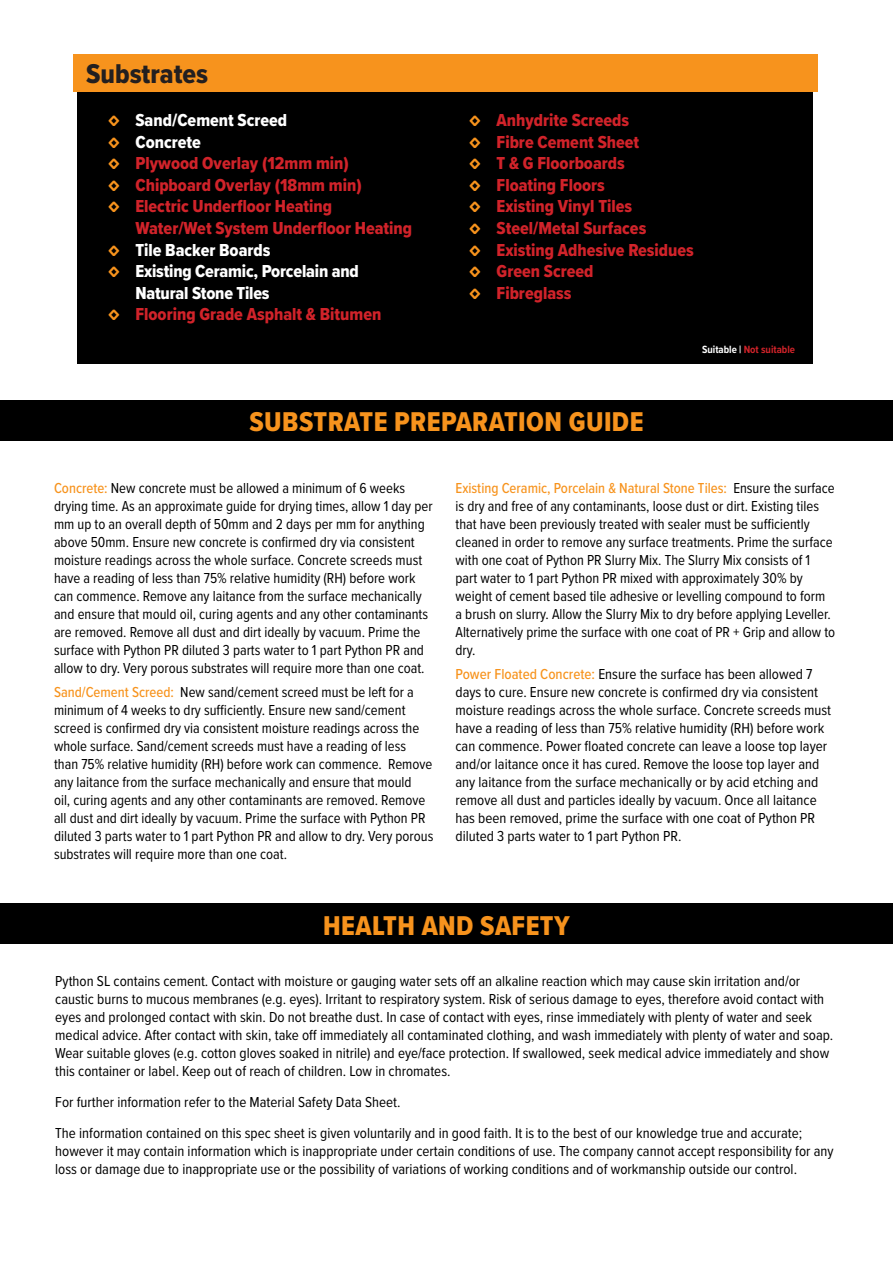
<style>
.page{position:relative;width:893px;height:1263px;background:#fff}
.page>*{position:absolute;margin:0;border:0;box-sizing:border-box;transform-origin:0 0}
.t1{font:28.2px "Proxima Nova Cond Extrabld";letter-spacing:.015em;color:#f7931d}
.t2{font:28.2px "Proxima Nova Cond Extrabld";color:#231f20}
.t3{font:18px/21.6px "Proxima Nova Cond Extrabld";color:#d1232a}
.t4{font:18px/21.6px "Proxima Nova Cond Extrabld";letter-spacing:-.01em;color:#fff}
.t5{font:15px/18px "Proxima Nova Cond";color:#000}
.t6{font:700 10.8px "Proxima Nova Cond";color:#d1232a}
.s1{font-family:"Alternate Gothic ATF";font-weight:600;font-size:19.5px;color:#f7931d}
.s2{color:#fff}
.s3{font-weight:500;color:#f7931d}
</style>
<div class="page">
<div style="left:78px;top:62px;width:735px;height:302px;background:#000"></div>
<div style="left:73px;top:54px;width:744px;height:38px;background:#f7931d"></div>
<div style="left:0;top:400px;width:893px;height:40px;background:#000"></div>
<div style="left:0;top:904px;width:893px;height:40px;background:#000"></div>
<p class="t2" style="left:86px;top:53px;width:124px">Substrates</p>
<p class="t4" style="left:108px;top:109px;width:180px"><span class="s1">◊</span> Sand/Cement Screed</p>
<p class="t4" style="left:108px;top:130px;width:94px"><span class="s1">◊</span> Concrete</p>
<p class="t3" style="left:108px;top:152px;width:242px"><span class="s1">◊</span> Plywood Overlay (12mm min)</p>
<p class="t3" style="left:108px;top:174px;width:255px"><span class="s1">◊</span> Chipboard Overlay (18mm min)</p>
<p class="t3" style="left:135px;top:195px;width:278px;text-indent:-27px"><span class="s1">◊</span> Electric Underfloor Heating<br>Water/Wet System Underfloor Heating</p>
<p class="t4" style="left:108px;top:238px;width:164px"><span class="s1">◊</span> Tile Backer Boards</p>
<p class="t4" style="left:135px;top:260px;width:225px;text-indent:-27px"><span class="s1">◊</span> Existing Ceramic, Porcelain and<br>Natural Stone Tiles</p>
<p class="t3" style="left:108px;top:303px;width:274px"><span class="s1">◊</span> Flooring Grade Asphalt &amp; Bitumen</p>
<p class="t3" style="left:470px;top:109px;width:161px"><span class="s1">◊</span> Anhydrite Screeds</p>
<p class="t3" style="left:470px;top:130px;width:171px"><span class="s1">◊</span> Fibre Cement Sheet</p>
<p class="t3" style="left:470px;top:152px;width:157px"><span class="s1">◊</span> T &amp; G Floorboards</p>
<p class="t3" style="left:470px;top:174px;width:137px"><span class="s1">◊</span> Floating Floors</p>
<p class="t3" style="left:470px;top:195px;width:164px"><span class="s1">◊</span> Existing Vinyl Tiles</p>
<p class="t3" style="left:470px;top:217px;width:178px"><span class="s1">◊</span> Steel/Metal Surfaces</p>
<p class="t3" style="left:470px;top:238px;width:226px"><span class="s1">◊</span> Existing Adhesive Residues</p>
<p class="t3" style="left:470px;top:260px;width:125px"><span class="s1">◊</span> Green Screed</p>
<p class="t3" style="left:470px;top:282px;width:103px"><span class="s1">◊</span> Fibreglass</p>
<p class="t6" style="left:702px;top:341px;width:95px"><span class="s2">Suitable |</span> Not suitable</p>
<p class="t1" style="left:249px;top:401px;width:395px">SUBSTRATE PREPARATION GUIDE</p>
<p class="t5" style="left:54px;top:478px;width:380px"><span class="s3">Concrete:</span> New concrete must be allowed a minimum of 6 weeks drying time. As an approximate guide for drying times, allow 1 day per mm up to an overall depth of 50mm and 2 days per mm for anything above 50mm. Ensure new concrete is confirmed dry via consistent moisture readings across the whole surface. Concrete screeds must have a reading of less than 75% relative humidity (RH) before work can commence. Remove any laitance from the surface mechanically and ensure that mould oil, curing agents and any other contaminants are removed. Remove all dust and dirt ideally by vacuum. Prime the surface with Python PR diluted 3 parts water to 1 part Python PR and allow to dry. Very porous substrates will require more than one coat.</p>
<p class="t5" style="left:54px;top:683px;width:381px"><span class="s3">Sand/Cement Screed:</span> New sand/cement screed must be left for a minimum of 4 weeks to dry sufficiently. Ensure new sand/cement screed is confirmed dry via consistent moisture readings across the whole surface. Sand/cement screeds must have a reading of less than 75% relative humidity (RH) before work can commence. Remove any laitance from the surface mechanically and ensure that mould<br>oil, curing agents and any other contaminants are removed. Remove all dust and dirt ideally by vacuum. Prime the surface with Python PR diluted 3 parts water to 1 part Python PR and allow to dry. Very porous substrates will require more than one coat.</p>
<p class="t5" style="left:455px;top:478px;width:381px"><span class="s3">Existing Ceramic, Porcelain &amp; Natural Stone Tiles:</span> Ensure the surface is dry and free of any contaminants, loose dust or dirt. Existing tiles that have been previously treated with sealer must be sufficiently cleaned in order to remove any surface treatments. Prime the surface with one coat of Python PR Slurry Mix. The Slurry Mix consists of 1 part water to 1 part Python PR mixed with approximately 30% by weight of cement based tile adhesive or levelling compound to form a brush on slurry. Allow the Slurry Mix to dry before applying Leveller.<br>Alternatively prime the surface with one coat of PR + Grip and allow to dry.</p>
<p class="t5" style="left:455px;top:665px;width:377px"><span class="s3">Power Floated Concrete:</span> Ensure the surface has been allowed 7 days to cure. Ensure new concrete is confirmed dry via consistent moisture readings across the whole surface. Concrete screeds must have a reading of less than 75% relative humidity (RH) before work can commence. Power floated concrete can leave a loose top layer and/or laitance once it has cured. Remove the loose top layer and any laitance from the surface mechanically or by acid etching and remove all dust and particles ideally by vacuum. Once all laitance has been removed, prime the surface with one coat of Python PR diluted 3 parts water to 1 part Python PR.</p>
<p class="t1" style="left:323px;top:905px;width:248px">HEALTH AND SAFETY</p>
<p class="t5" style="left:55px;top:972px;width:780px">Python SL contains cement. Contact with moisture or gauging water sets off an alkaline reaction which may cause skin irritation and/or caustic burns to mucous membranes (e.g. eyes). Irritant to respiratory system. Risk of serious damage to eyes, therefore avoid contact with eyes and prolonged contact with skin. Do not breathe dust. In case of contact with eyes, rinse immediately with plenty of water and seek medical advice. After contact with skin, take off immediately all contaminated clothing, and wash immediately with plenty of water and soap.<br>Wear suitable gloves (e.g. cotton gloves soaked in nitrile) and eye/face protection. If swallowed, seek medical advice immediately and show this container or label. Keep out of reach of children. Low in chromates.</p>
<p class="t5" style="left:55px;top:1092px;width:347px">For further information refer to the Material Safety Data Sheet.</p>
<p class="t5" style="left:55px;top:1123px;width:780px">The information contained on this spec sheet is given voluntarily and in good faith. It is to the best of our knowledge true and accurate; however it may contain information which is inappropriate under certain conditions of use. The company cannot accept responsibility for any loss or damage due to inappropriate use or the possibility of variations of working conditions and of workmanship outside our control.</p>
</div>
